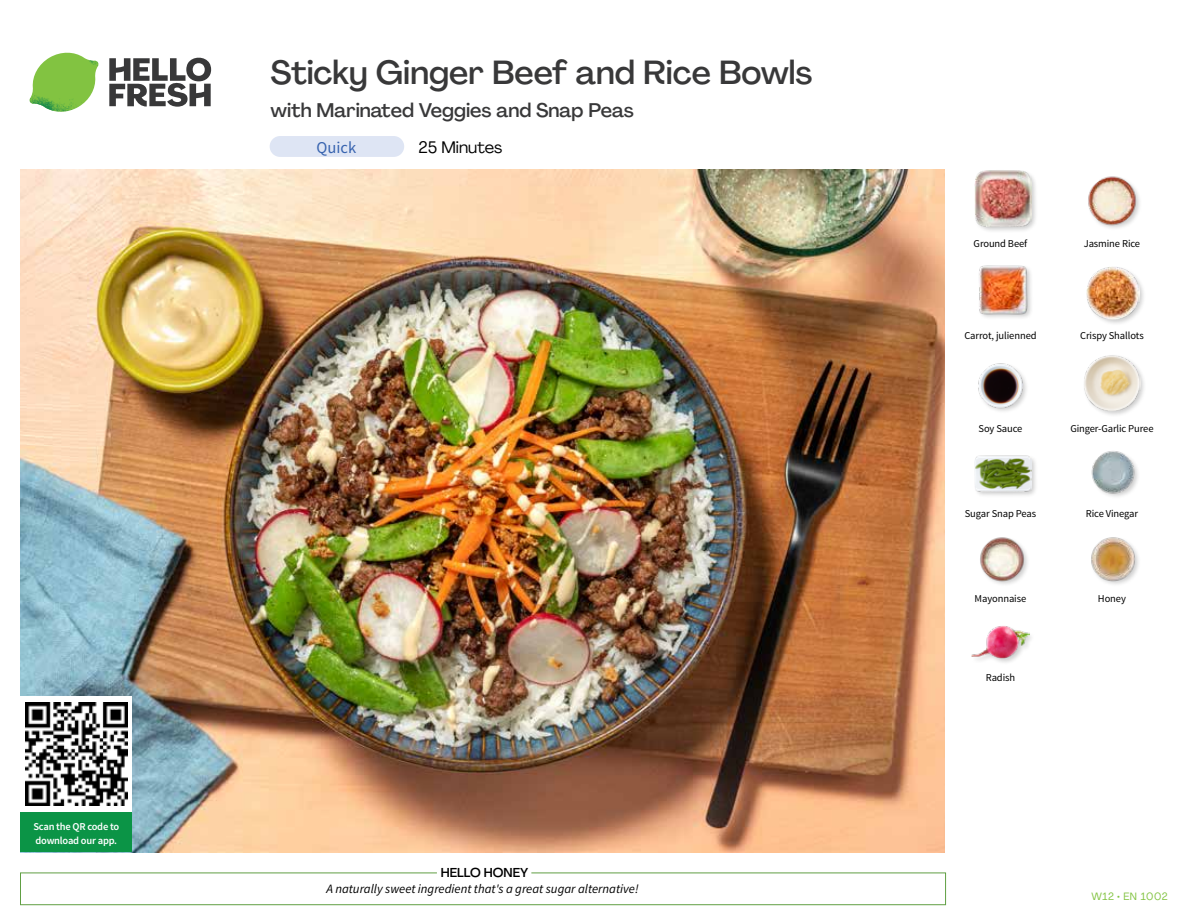
<style>
.page{position:relative;width:1188px;height:918px;background:#fff}
.page>*{position:absolute;margin:0;border:0;box-sizing:border-box;transform-origin:0 0}
.t1{font:500 33px "Agrandir";color:#383839}
.t2{font:500 19.5px "Agrandir";color:#383839}
.t3{font:16.5px "Agrandir";color:#000}
.t4{font:16.5px "Source Sans Pro";color:#3763af}
.t5{font:italic 12.75px "Source Sans Pro";color:#000}
.t6{font:500 12.75px "Agrandir";color:#000}
.t7{font:10.5px "Source Sans Pro";letter-spacing:-.01em;color:#000}
.t8{font:600 10.5px/13.5px "Source Sans Pro";letter-spacing:-.02em;color:#fff}
.t9{font:10.5px "Agrandir";letter-spacing:.05em;color:#82c341}
</style>
<div class="page">
<svg style="left:109px;top:57px;width:102px;height:50px"></svg>
<svg style="left:34px;top:53px;width:62px;height:40px"></svg>
<img style="left:67px;top:53px;width:32px;height:26px">
<img style="left:33px;top:75px;width:59px;height:11px">
<img style="left:29px;top:79px;width:61px;height:33px">
<img style="left:65px;top:86px;width:27px;height:25px">
<div style="left:20px;top:873px;width:926px;height:32px;border:1px solid #609f43"></div>
<div style="left:437px;top:865px;width:94px;height:15px;background:#fff"></div>
<img style="left:21px;top:170px;width:924px;height:682px">
<div style="left:270px;top:136px;width:134px;height:21px;background:#dee5f4;border-radius:10px"></div>
<img style="left:972px;top:626px;width:57px;height:37px">
<img style="left:1091px;top:537px;width:48px;height:48px">
<img style="left:1091px;top:451px;width:47px;height:46px">
<div style="left:1086px;top:266px;width:60px;height:60px;background:#000;opacity:.2"></div>
<img style="left:1086px;top:266px;width:53px;height:53px">
<div style="left:973px;top:455px;width:66px;height:43px;background:#000;opacity:.2"></div>
<img style="left:975px;top:455px;width:57px;height:43px">
<img style="left:978px;top:363px;width:49px;height:48px">
<img style="left:1088px;top:176px;width:52px;height:52px">
<div style="left:973px;top:170px;width:66px;height:63px;background:#000;opacity:.2"></div>
<img style="left:975px;top:170px;width:57px;height:57px">
<img style="left:979px;top:265px;width:52px;height:53px">
<div style="left:1082px;top:354px;width:65px;height:64px;background:#000;opacity:.2"></div>
<img style="left:1083px;top:354px;width:58px;height:58px">
<img style="left:980px;top:537px;width:48px;height:48px">
<div style="left:21px;top:811px;width:111px;height:41px;background:#0b9446"></div>
<div style="left:21px;top:696px;width:111px;height:115px;background:#fff"></div>
<img style="left:25px;top:703px;width:103px;height:102px">
<h1 class="t1" style="left:271px;top:52px;width:543px">Sticky Ginger Beef and Rice Bowls</h1>
<h2 class="t2" style="left:271px;top:98px;width:365px">with Marinated Veggies and Snap Peas</h2>
<h3 class="t3" style="left:418px;top:137px;width:86px">25 Minutes</h3>
<h3 class="t4" style="left:317px;top:137px;width:41px">Quick</h3>
<p class="t8" style="left:33px;top:820px;width:87px">Scan the QR code to download our app.</p>
<p class="t6" style="left:441px;top:864px;width:89px">HELLO HONEY</p>
<p class="t5" style="left:327px;top:881px;width:314px">A naturally sweet ingredient that's a great sugar alternative!</p>
<p class="t7" style="left:974px;top:237px;width:55px">Ground Beef</p>
<p class="t7" style="left:1084px;top:237px;width:58px">Jasmine Rice</p>
<p class="t7" style="left:964px;top:329px;width:74px">Carrot, julienned</p>
<p class="t7" style="left:1080px;top:329px;width:65px">Crispy Shallots</p>
<p class="t7" style="left:979px;top:422px;width:45px">Soy Sauce</p>
<p class="t7" style="left:1070px;top:422px;width:85px">Ginger-Garlic Puree</p>
<p class="t7" style="left:965px;top:507px;width:73px">Sugar Snap Peas</p>
<p class="t7" style="left:1086px;top:507px;width:54px">Rice Vinegar</p>
<p class="t7" style="left:975px;top:592px;width:53px">Mayonnaise</p>
<p class="t7" style="left:1098px;top:592px;width:30px">Honey</p>
<p class="t7" style="left:986px;top:671px;width:31px">Radish</p>
<p class="t9" style="left:1091px;top:890px;width:78px">W12 • EN 1002</p>
</div>
